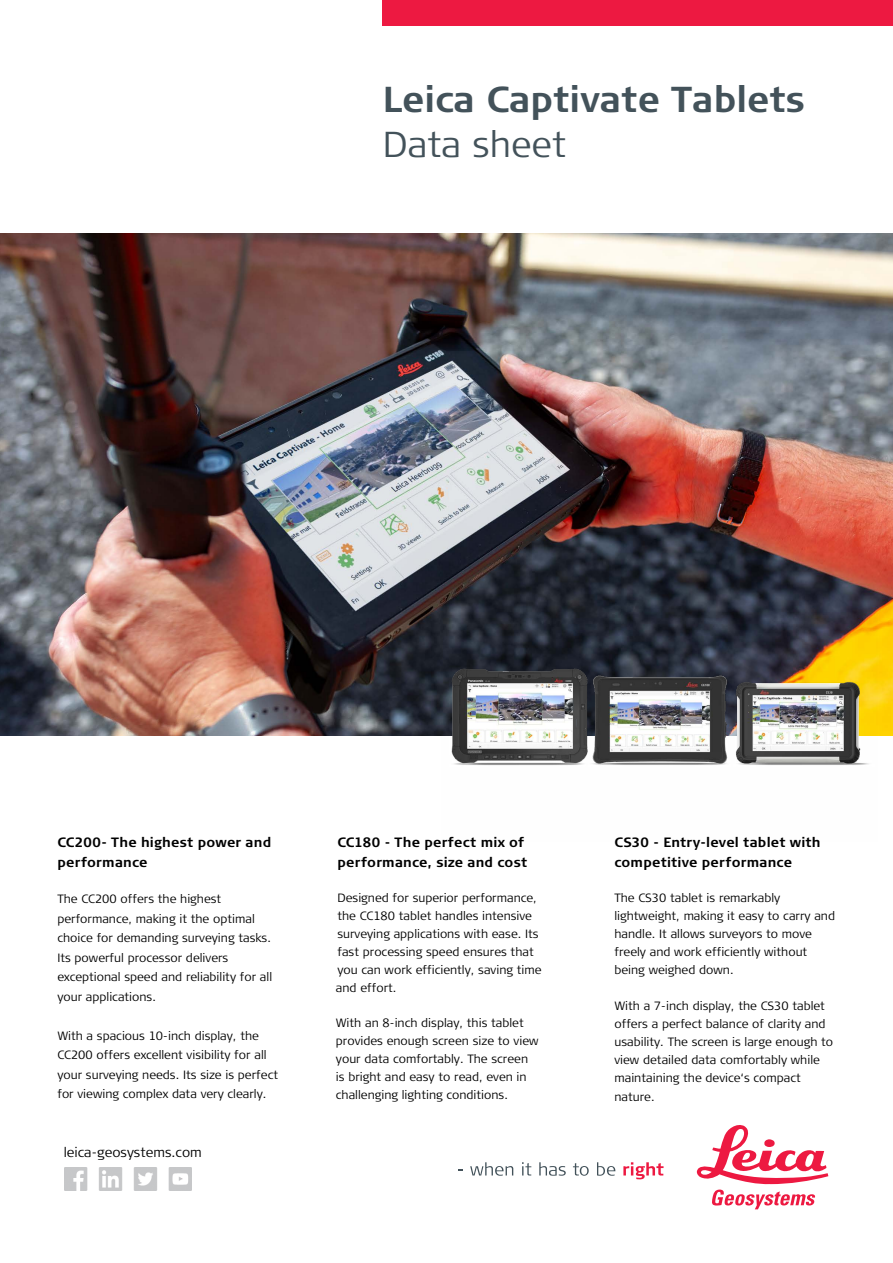
<style>
.page{position:relative;width:893px;height:1263px;background:#fff}
.page>*{position:absolute;margin:0;border:0;box-sizing:border-box;transform-origin:0 0}
.t1{font:700 36px "Signa Column";color:#43525a}
.t2{font:300 36px "Signa Column";color:#43525a}
.t3{font:700 13.5px/19.5px "Signa Column";letter-spacing:.015em;color:#000}
.t4{font:300 13.5px "Signa Column";color:#000}
.t5{font:300 12px/18px "Signa Column";color:#000}
</style>
<div class="page">
<img style="left:0;top:234px;width:893px;height:502px">
<div style="left:383px;top:0;width:510px;height:26px;background:#ed1941"></div>
<svg style="left:470px;top:1162px;width:43px;height:14px"></svg>
<svg style="left:522px;top:1162px;width:9px;height:13px"></svg>
<svg style="left:539px;top:1162px;width:27px;height:14px"></svg>
<svg style="left:573px;top:1163px;width:16px;height:13px"></svg>
<svg style="left:597px;top:1162px;width:18px;height:14px"></svg>
<svg style="left:623px;top:1162px;width:40px;height:17px"></svg>
<svg style="left:697px;top:1125px;width:131px;height:84px"></svg>
<img style="left:64px;top:1167px;width:128px;height:23px">
<img style="left:442px;top:603px;width:435px;height:162px">
<h1 class="t1" style="left:383px;top:77px;width:424px">Leica Captivate Tablets</h1>
<h1 class="t2" style="left:383px;top:122px;width:185px">Data sheet</h1>
<p class="t3" style="left:57px;top:833px;width:215px">CC200- The highest power and performance</p>
<p class="t5" style="left:57px;top:889px;width:216px;line-height:19.5px">The CC200 offers the highest performance, making it the optimal choice for demanding surveying tasks.<br>Its powerful processor delivers exceptional speed and reliability for all your applications.</p>
<p class="t5" style="left:57px;top:1026px;width:222px;line-height:19.5px">With a spacious 10-inch display, the CC200 offers excellent visibility for all your surveying needs. Its size is perfect for viewing complex data very clearly.</p>
<p class="t4" style="left:64px;top:1143px;width:140px">leica-geosystems.com</p>
<p class="t3" style="left:337px;top:833px;width:191px">CC180 - The perfect mix of performance, size and cost</p>
<p class="t5" style="left:336px;top:889px;width:207px">Designed for superior performance, the CC180 tablet handles intensive surveying applications with ease. Its fast processing speed ensures that you can work efficiently, saving time and effort.</p>
<p class="t5" style="left:336px;top:1014px;width:204px">With an 8-inch display, this tablet provides enough screen size to view your data comfortably. The screen is bright and easy to read, even in challenging lighting conditions.</p>
<p class="t3" style="left:614px;top:833px;width:208px">CS30 - Entry-level tablet with competitive performance</p>
<p class="t5" style="left:614px;top:889px;width:222px">The CS30 tablet is remarkably lightweight, making it easy to carry and handle. It allows surveyors to move freely and work efficiently without being weighed down.</p>
<p class="t5" style="left:614px;top:997px;width:220px">With a 7-inch display, the CS30 tablet offers a perfect balance of clarity and usability. The screen is large enough to view detailed data comfortably while maintaining the device‘s compact</p>
<p class="t5" style="left:614px;top:1088px;width:42px">nature.</p>
</div>
